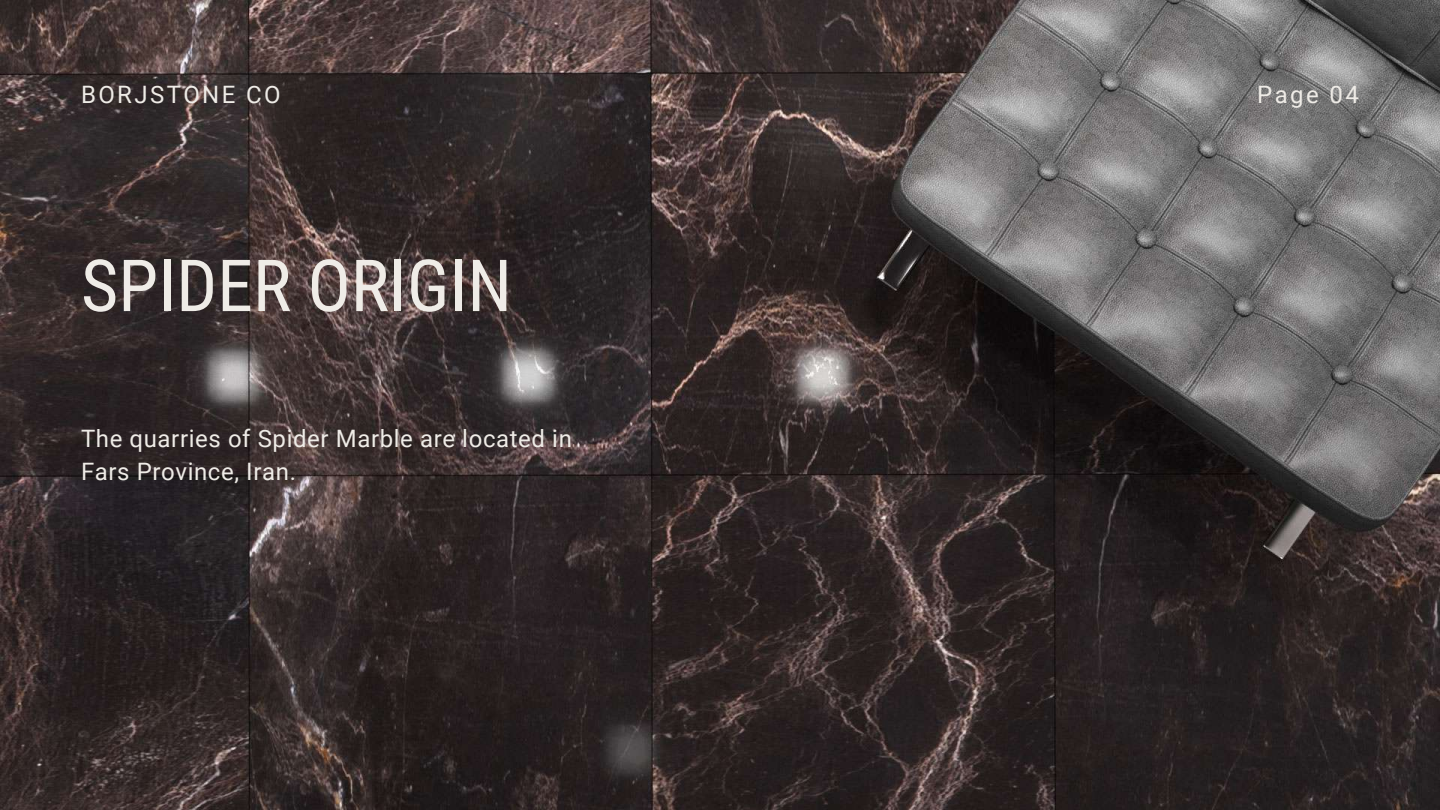
<style>
.page{position:relative;width:1440px;height:810px;background:#fff}
.page>*{position:absolute;margin:0;border:0;box-sizing:border-box;transform-origin:0 0}
.t1{font:72px "Roboto Condensed";color:#efece7}
.t2{font:24px/33px "Roboto";letter-spacing:.025em;color:#efece7}
.t3{font:24px "Roboto";letter-spacing:.1em;color:#efece7}
</style>
<div class="page">
<img style="left:0;top:0;width:1440px;height:810px">
<hr style="left:384px;top:716px;width:975px;height:1px;background:#efece7">
<p class="t3" style="left:81px;top:81px;width:201px">BORJSTONE CO</p>
<p class="t2" style="left:1257px;top:79px;width:103px">Page 04</p>
<h1 class="t1" style="left:81px;top:244px;width:432px">SPIDER ORIGIN</h1>
<p class="t2" style="left:81px;top:423px;width:492px">The quarries of Spider Marble are located in<br>Fars Province, Iran.</p>
</div>
